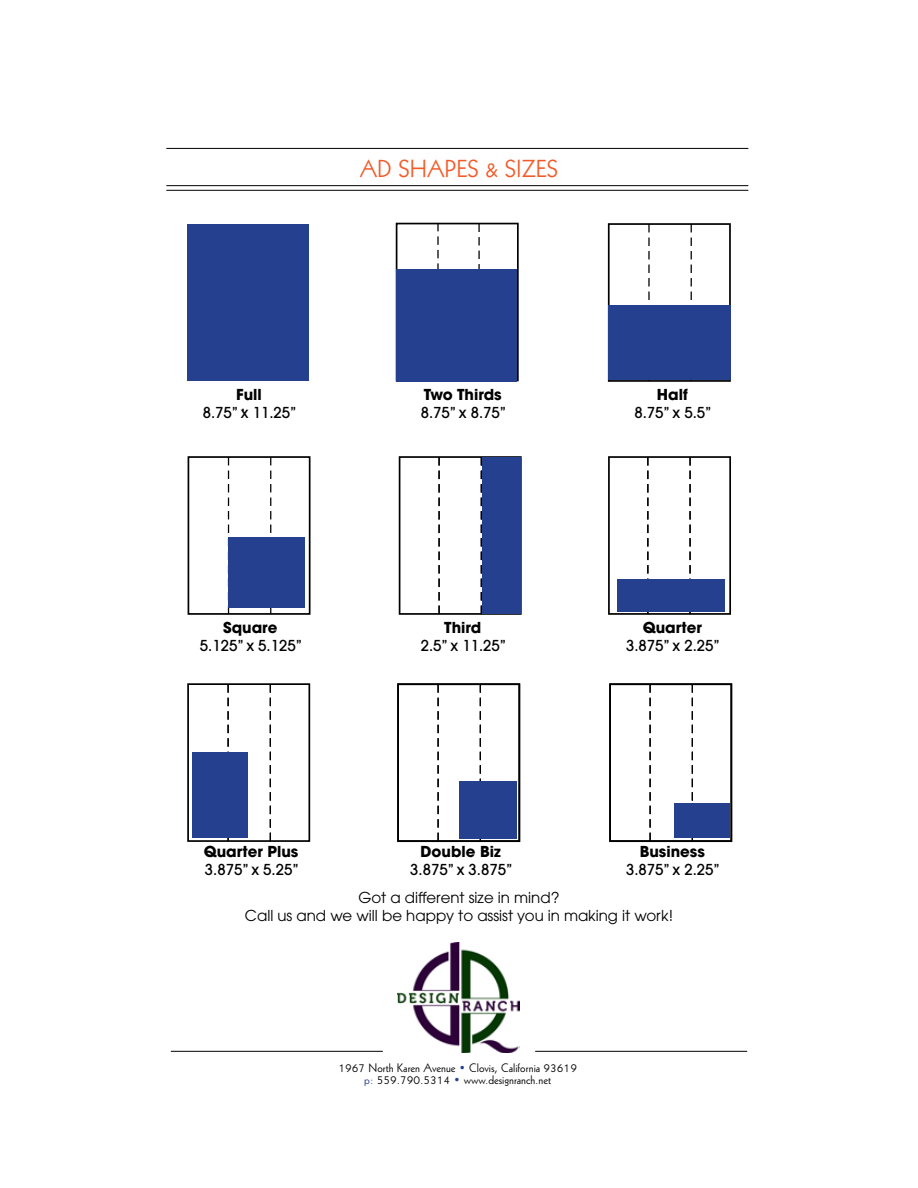
<style>
.page{position:relative;width:918px;height:1188px;background:#fff}
.page>*{position:absolute;margin:0;border:0;box-sizing:border-box;transform-origin:0 0}
.t1{font:24px "Geometric 231 BT Roman C";color:#f15a29}
.t2{font:500 15px "Avant Garde";color:#000}
.t3{font:15px/18px "Avant Garde";color:#000;text-align:center}
.t4{font:700 15px "Avant Garde";color:#000}
.t5{font:12px/12px "Geometric 231 BT Roman C";color:#000;text-align:center}
.t6{font:11.85px "Helvetica Neue";color:#000}
.s1{color:#25408f}
</style>
<div class="page">
<svg style="left:187px;top:222px;width:545px;height:621px"></svg>
<svg style="left:648px;top:224px;width:2px;height:157px"></svg>
<svg style="left:691px;top:224px;width:1px;height:157px"></svg>
<svg style="left:228px;top:457px;width:1px;height:157px"></svg>
<svg style="left:270px;top:457px;width:1px;height:157px"></svg>
<hr style="left:167px;top:185px;width:581px;height:1px;background:#000">
<hr style="left:167px;top:190px;width:581px;height:1px;background:#000">
<hr style="left:167px;top:148px;width:581px;height:1px;background:#000">
<div style="left:187px;top:224px;width:121px;height:157px;background:#25408f"></div>
<div style="left:229px;top:537px;width:76px;height:71px;background:#25408f"></div>
<svg style="left:438px;top:457px;width:2px;height:157px"></svg>
<svg style="left:481px;top:457px;width:1px;height:157px"></svg>
<svg style="left:647px;top:457px;width:1px;height:157px"></svg>
<svg style="left:689px;top:457px;width:2px;height:157px"></svg>
<svg style="left:227px;top:684px;width:2px;height:157px"></svg>
<svg style="left:270px;top:684px;width:1px;height:157px"></svg>
<div style="left:482px;top:457px;width:38px;height:156px;background:#25408f"></div>
<div style="left:617px;top:579px;width:108px;height:32px;background:#25408f"></div>
<div style="left:192px;top:752px;width:55px;height:86px;background:#25408f"></div>
<div style="left:397px;top:683px;width:123px;height:159px;border:2px solid #000"></div>
<svg style="left:437px;top:684px;width:2px;height:157px"></svg>
<svg style="left:480px;top:684px;width:1px;height:157px"></svg>
<div style="left:609px;top:683px;width:123px;height:159px;border:2px solid #000"></div>
<svg style="left:649px;top:684px;width:2px;height:157px"></svg>
<svg style="left:692px;top:684px;width:1px;height:157px"></svg>
<div style="left:674px;top:803px;width:56px;height:35px;background:#25408f"></div>
<div style="left:608px;top:306px;width:122px;height:74px;background:#25408f"></div>
<div style="left:459px;top:781px;width:57px;height:58px;background:#25408f"></div>
<hr style="left:171px;top:1051px;width:212px;height:1px;background:#000">
<hr style="left:535px;top:1051px;width:212px;height:1px;background:#000">
<img style="left:398px;top:943px;width:121px;height:110px">
<svg style="left:478px;top:226px;width:2px;height:43px"></svg>
<div style="left:396px;top:223px;width:123px;height:158px;border:2px solid #000"></div>
<svg style="left:437px;top:223px;width:2px;height:46px"></svg>
<div style="left:396px;top:269px;width:121px;height:112px;background:#25408f"></div>
<h1 class="t1" style="left:360px;top:153px;width:200px">AD SHAPES &amp; SIZES</h1>
<p class="t4" style="left:236px;top:384px;width:27px">Full</p>
<p class="t2" style="left:203px;top:403px;width:95px">8.75” x 11.25”</p>
<p class="t6" style="left:241px;top:399px;width:5px">.</p>
<p class="t4" style="left:424px;top:384px;width:79px">Two Thirds</p>
<p class="t2" style="left:421px;top:403px;width:87px">8.75” x 8.75”</p>
<p class="t4" style="left:657px;top:384px;width:32px">Half</p>
<p class="t2" style="left:634px;top:403px;width:79px">8.75” x 5.5”</p>
<p class="t4" style="left:223px;top:618px;width:56px">Square</p>
<p class="t2" style="left:200px;top:636px;width:104px">5.125” x 5.125”</p>
<p class="t4" style="left:444px;top:618px;width:39px">Third</p>
<p class="t2" style="left:421px;top:636px;width:87px">2.5” x 11.25”</p>
<p class="t4" style="left:643px;top:618px;width:61px">Quarter</p>
<p class="t2" style="left:626px;top:636px;width:95px">3.875” x 2.25”</p>
<p class="t4" style="left:204px;top:842px;width:96px">Quarter Plus</p>
<p class="t2" style="left:205px;top:860px;width:95px">3.875” x 5.25”</p>
<p class="t4" style="left:420px;top:842px;width:82px">Double Biz</p>
<p class="t2" style="left:410px;top:860px;width:104px">3.875” x 3.875”</p>
<p class="t4" style="left:640px;top:842px;width:67px">Business</p>
<p class="t2" style="left:626px;top:860px;width:95px">3.875” x 2.25”</p>
<p class="t3" style="left:245px;top:888px;width:430px">Got a different size in mind?<br>Call us and we will be happy to assist you in making it work!</p>
<p class="t5" style="left:339px;top:1061px;width:240px">1967 North Karen Avenue <span class="s1">•</span> Clovis, California 93619 <span class="s1">p:</span> 559.790.5314 <span class="s1">•</span> www.designranch.net</p>
</div>
